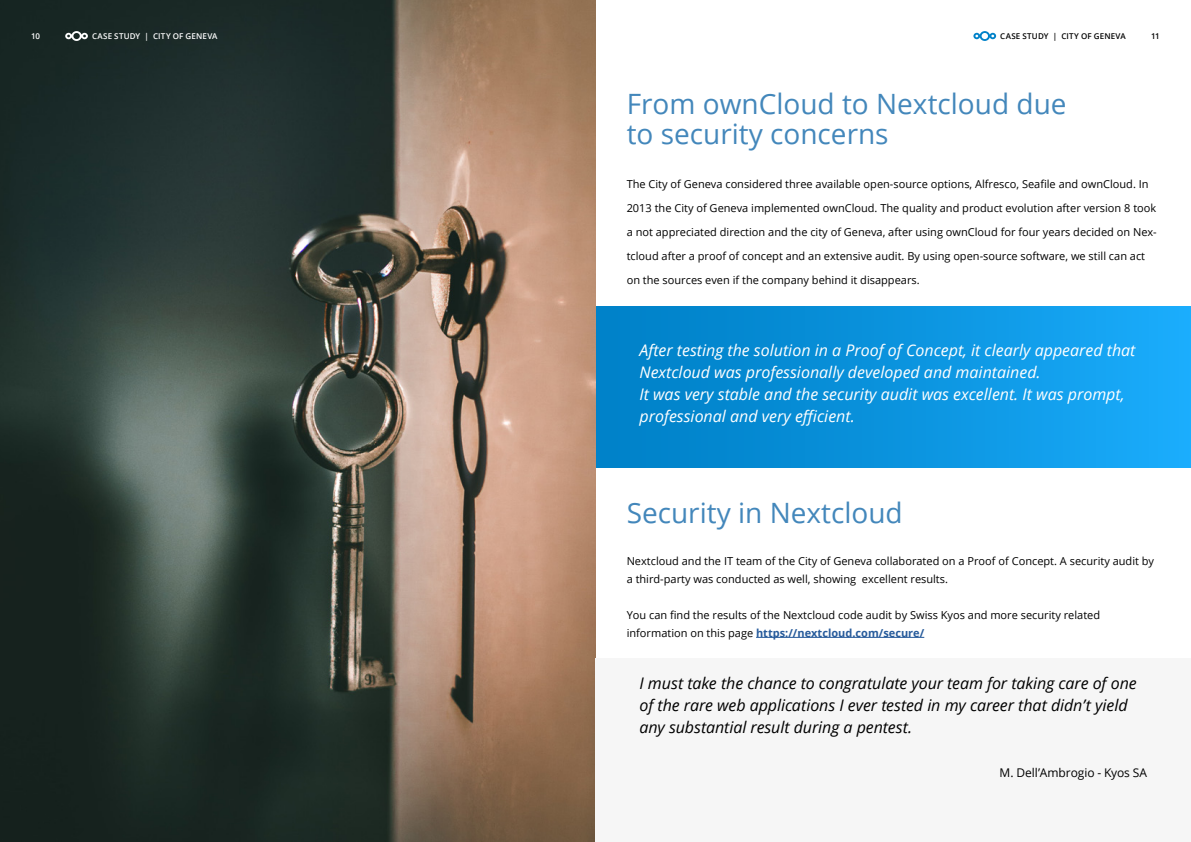
<style>
.page{position:relative;width:1191px;height:842px;background:#fff}
.page>*{position:absolute;margin:0;border:0;box-sizing:border-box;transform-origin:0 0}
.t1{font:28px/30px "Open Sans";color:#4387bb}
.t2{font:italic 16px/22px "Open Sans";color:#fff}
.t3{font:italic 16px/22px "Open Sans";letter-spacing:-.005em;color:#000}
.t4{font:12px "Open Sans";letter-spacing:-.005em;color:#000}
.t5{font:11px/24px "Open Sans";color:#000}
.t6{font:600 8px "Open Sans";letter-spacing:.02em;color:#fff}
.t7{font:600 8px "Open Sans";letter-spacing:.02em;color:#000}
.s1{font-weight:700;color:#275b9b}
</style>
<div class="page">
<img style="left:0;top:0;width:595px;height:842px">
<hr style="left:756px;top:637px;width:168px;height:1px;background:#275b9b">
<div style="left:595px;top:659px;width:596px;height:183px;background:#f6f6f6"></div>
<div style="left:596px;top:307px;width:595px;height:160px;background:linear-gradient(to right,#007ec4,#19abfa)"></div>
<svg style="left:973px;top:31px;width:23px;height:10px"></svg>
<svg style="left:65px;top:31px;width:23px;height:10px"></svg>
<p class="t6" style="left:31px;top:30px;width:11px">10</p>
<p class="t6" style="left:92px;top:30px;width:127px">CASE STUDY | CITY OF GENEVA</p>
<p class="t7" style="left:1000px;top:30px;width:127px">CASE STUDY | CITY OF GENEVA</p>
<p class="t7" style="left:1151px;top:30px;width:10px">11</p>
<h1 class="t1" style="left:626px;top:88px;width:441px">From ownCloud to Nextcloud due to security concerns</h1>
<p class="t5" style="left:626px;top:172px;width:531px">The City of Geneva considered three available open-source options, Alfresco, Seafile and ownCloud. In 2013 the City of Geneva implemented ownCloud. The quality and product evolution after version 8 took a not appreciated direction and the city of Geneva, after using ownCloud for four years decided on Nex&shy;tcloud after a proof of concept and an extensive audit. By using open-source software, we still can act on the sources even if the company behind it disappears.</p>
<h2 class="t2" style="left:639px;top:339px;width:497px">After testing the solution in a Proof of Concept, it clearly appeared that Nextcloud was professionally developed and maintained.<br>It was very stable and the security audit was excellent. It was prompt, professional and very efficient.</h2>
<h1 class="t1" style="left:626px;top:497px;width:277px">Security in Nextcloud</h1>
<p class="t5" style="left:626px;top:551px;width:529px;line-height:18px">Nextcloud and the IT team of the City of Geneva collaborated on a Proof of Concept. A security audit by a third-party was conducted as well, showing excellent results.</p>
<p class="t5" style="left:626px;top:605px;width:475px;line-height:18px">You can find the results of the Nextcloud code audit by Swiss Kyos and more security related information on this page <span class="s1">https://nextcloud.com/secure/</span></p>
<h2 class="t3" style="left:639px;top:672px;width:499px">I must take the chance to congratulate your team for taking care of one of the rare web applications I ever tested in my career that didn’t yield any substantial result during a pentest.</h2>
<p class="t4" style="left:999px;top:764px;width:149px">M. Dell’Ambrogio - Kyos SA</p>
</div>
